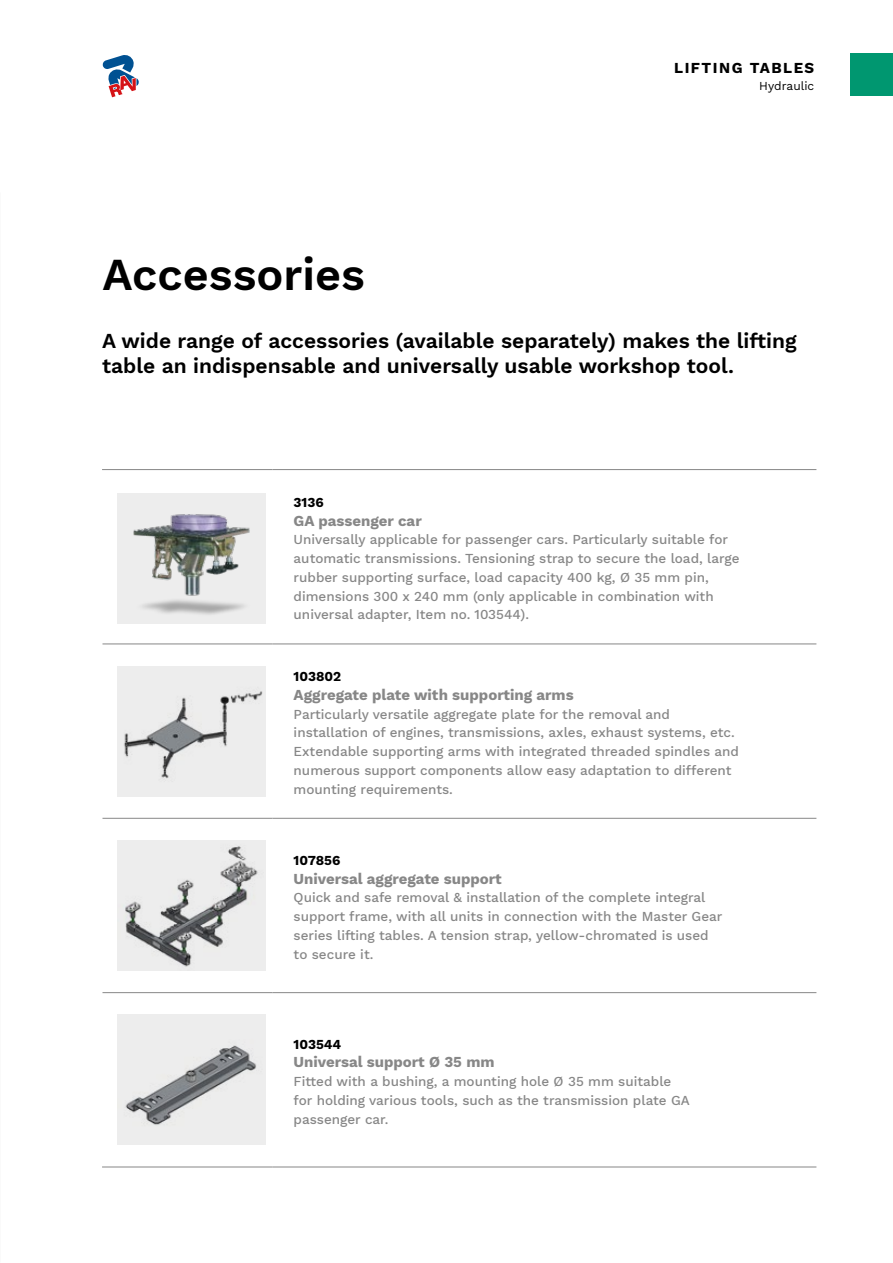
<style>
.page{position:relative;width:893px;height:1263px;background:#fff}
.page>*{position:absolute;margin:0;border:0;box-sizing:border-box;transform-origin:0 0}
.t1{font:600 45px "Work Sans";color:#000}
.t2{font:600 21px/25.2px "Work Sans";color:#000}
.t3{font:700 15px "Work Sans";color:#878787}
.t4{font:700 15px "Work Sans";letter-spacing:.1em;color:#000}
.t5{font:500 13.5px/18.8px "Work Sans";color:#878787}
.t6{font:700 13.5px "Work Sans";color:#000}
.t7{font:12px "Work Sans";color:#000}
</style>
<div class="page">
<div style="left:850px;top:53px;width:43px;height:43px;background:#009770"></div>
<svg style="left:102px;top:55px;width:37px;height:43px"></svg>
<hr style="left:102px;top:469px;width:170px;height:1px;background:#878787">
<hr style="left:272px;top:469px;width:544px;height:1px;background:#878787">
<hr style="left:102px;top:644px;width:170px;height:1px;background:#878787">
<hr style="left:272px;top:644px;width:544px;height:1px;background:#878787">
<hr style="left:102px;top:818px;width:170px;height:1px;background:#878787">
<hr style="left:272px;top:818px;width:544px;height:1px;background:#878787">
<hr style="left:102px;top:992px;width:170px;height:1px;background:#878787">
<hr style="left:272px;top:992px;width:544px;height:1px;background:#878787">
<hr style="left:102px;top:1167px;width:170px;height:1px;background:#878787">
<hr style="left:272px;top:1167px;width:544px;height:1px;background:#878787">
<img style="left:117px;top:493px;width:149px;height:130px">
<div style="left:117px;top:666px;width:149px;height:130px;background:#ededed"></div>
<img style="left:124px;top:691px;width:139px;height:88px">
<img style="left:117px;top:840px;width:149px;height:130px">
<div style="left:117px;top:1015px;width:149px;height:130px;background:#ededed"></div>
<img style="left:125px;top:1045px;width:131px;height:80px">
<h1 class="t1" style="left:102px;top:240px;width:264px">Accessories</h1>
<p class="t4" style="left:674px;top:57px;width:142px">LIFTING TABLES</p>
<p class="t7" style="left:759px;top:77px;width:57px">Hydraulic</p>
<h2 class="t2" style="left:102px;top:327px;width:696px">A wide range of accessories (available separately) makes the lifting table an indispensable and universally usable workshop tool.</h2>
<p class="t6" style="left:294px;top:492px;width:32px">3136</p>
<p class="t3" style="left:294px;top:509px;width:130px">GA passenger car</p>
<p class="t5" style="left:294px;top:530px;width:447px">Universally applicable for passenger cars. Particularly suitable for automatic transmissions. Tensioning strap to secure the load, large rubber supporting surface, load capacity 400 kg, Ø 35 mm pin, dimensions 300 x 240 mm (only applicable in combination with universal adapter, Item no. 103544).</p>
<p class="t6" style="left:294px;top:666px;width:49px">103802</p>
<p class="t3" style="left:294px;top:683px;width:282px">Aggregate plate with supporting arms</p>
<p class="t5" style="left:294px;top:704px;width:447px">Particularly versatile aggregate plate for the removal and installation of engines, transmissions, axles, exhaust systems, etc.<br>Extendable supporting arms with integrated threaded spindles and numerous support components allow easy adaptation to different mounting requirements.</p>
<p class="t6" style="left:294px;top:850px;width:48px">107856</p>
<p class="t3" style="left:294px;top:867px;width:210px">Universal aggregate support</p>
<p class="t5" style="left:294px;top:888px;width:430px">Quick and safe removal &amp; installation of the complete integral support frame, with all units in connection with the Master Gear series lifting tables. A tension strap, yellow-chromated is used to secure it.</p>
<p class="t6" style="left:294px;top:1034px;width:49px">103544</p>
<p class="t3" style="left:294px;top:1051px;width:202px">Universal support Ø 35 mm</p>
<p class="t5" style="left:294px;top:1071px;width:398px">Fitted with a bushing, a mounting hole Ø 35 mm suitable for holding various tools, such as the transmission plate GA passenger car.</p>
</div>
